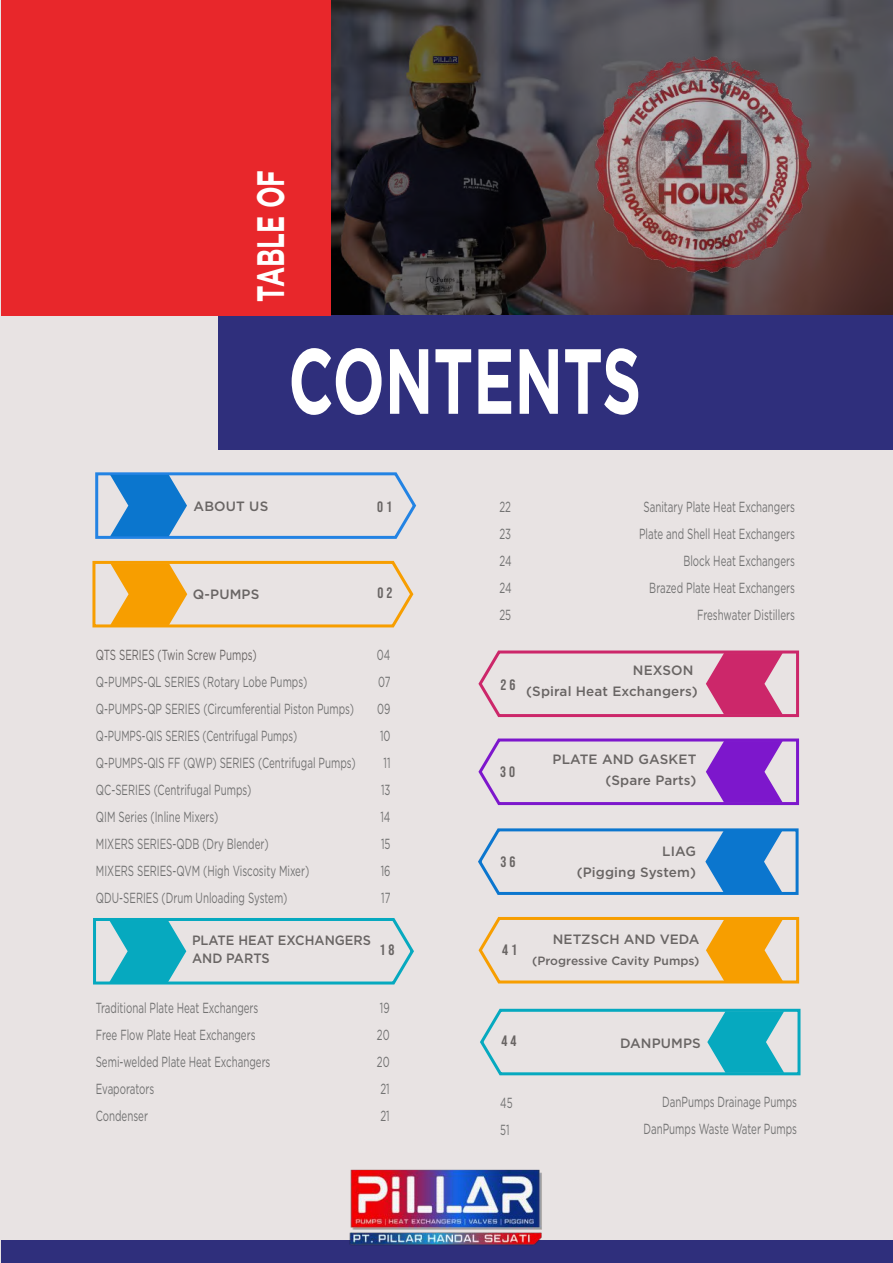
<style>
.page{position:relative;width:893px;height:1263px;background:#fff}
.page>*{position:absolute;margin:0;border:0;box-sizing:border-box;transform-origin:0 0}
.t1{font:700 92.25px "Gotham";color:#fff;scale:.67 1}
.t2{font:700 38.25px "Gotham";color:#fff;scale:.67 1}
.t3{font:15px "Bebas Neue";letter-spacing:.2em;color:#696564}
.t4{font:14.7px/27px "Gotham";color:#727272;scale:.67 1}
.t5{font:14.7px "Gotham";color:#696564;scale:.67 1}
.t6{font:500 13.5px/21px "Gotham";letter-spacing:.01em;color:#696564;text-align:right}
.t7{font:500 13.5px/18px "Gotham";letter-spacing:.01em;color:#696564;scale:.95 1}
.t8{font:500 12px "Gotham";color:#696564}
</style>
<div class="page">
<div style="left:1px;top:1px;width:892px;height:1262px;background:#e8e3e3"></div>
<svg style="left:95px;top:472px;width:322px;height:67px"></svg>
<svg style="left:92px;top:560px;width:322px;height:68px"></svg>
<svg style="left:93px;top:918px;width:321px;height:67px"></svg>
<svg style="left:478px;top:650px;width:322px;height:68px"></svg>
<svg style="left:478px;top:738px;width:322px;height:68px"></svg>
<svg style="left:478px;top:828px;width:321px;height:67px"></svg>
<svg style="left:478px;top:917px;width:322px;height:67px"></svg>
<svg style="left:480px;top:1008px;width:321px;height:68px"></svg>
<div style="left:2px;top:1240px;width:891px;height:23px;background:#2f2f7c"></div>
<img style="left:330px;top:0;width:563px;height:315px">
<div style="left:218px;top:315px;width:675px;height:134px;background:#2f2f7c"></div>
<div style="left:1px;top:0;width:329px;height:315px;background:#e8272b"></div>
<img style="left:591px;top:52px;width:226px;height:225px">
<img style="left:349px;top:1169px;width:193px;height:76px">
<h2 class="t2" style="left:245px;top:302px;width:198px;rotate:-90deg">TABLE OF</h2>
<h1 class="t1" style="left:288px;top:320px;width:528px">CONTENTS</h1>
<p class="t6" style="left:194px;top:496px;width:76px">ABOUT US</p>
<p class="t3" style="left:377px;top:499px;width:16px">01</p>
<p class="t6" style="left:193px;top:583px;width:68px">Q-PUMPS</p>
<p class="t3" style="left:377px;top:584px;width:16px">02</p>
<p class="t5" style="left:96px;top:647px;width:241px">QTS SERIES (Twin Screw Pumps)</p>
<p class="t4" style="left:96px;top:668px;width:389px">Q-PUMPS-QL SERIES (Rotary Lobe Pumps)<br>Q-PUMPS-QP SERIES (Circumferential Piston Pumps)<br>Q-PUMPS-QIS SERIES (Centrifugal Pumps)<br>Q-PUMPS-QIS FF (QWP) SERIES (Centrifugal Pumps)<br>QC-SERIES (Centrifugal Pumps)<br>QIM Series (Inline Mixers)<br>MIXERS SERIES-QDB (Dry Blender)<br>MIXERS SERIES-QVM (High Viscosity Mixer)<br>QDU-SERIES (Drum Unloading System)</p>
<p class="t4" style="left:377px;top:641px;width:22px;text-align:center">04<br>07<br>09<br>10<br>11<br>13<br>14<br>15<br>16<br>17</p>
<p class="t7" style="left:192px;top:931px;width:190px">PLATE HEAT EXCHANGERS<br>AND PARTS</p>
<p class="t3" style="left:380px;top:941px;width:17px">18</p>
<p class="t4" style="left:96px;top:994px;width:262px">Traditional Plate Heat Exchangers<br>Free Flow Plate Heat Exchangers<br>Semi-welded Plate Heat Exchangers<br>Evaporators<br>Condenser</p>
<p class="t4" style="left:377px;top:994px;width:21px;text-align:justify">19<br>20<br>20<br>21<br>21</p>
<p class="t4" style="left:499px;top:493px;width:20px;text-align:justify">22<br>23<br>24<br>24<br>25</p>
<p class="t4" style="left:639px;top:493px;width:234px;text-align:right">Sanitary Plate Heat Exchangers<br>Plate and Shell Heat Exchangers<br>Block Heat Exchangers<br>Brazed Plate Heat Exchangers<br>Freshwater Distillers</p>
<p class="t3" style="left:500px;top:676px;width:16px">26</p>
<p class="t6" style="left:526px;top:660px;width:173px;text-align:left;text-indent:107px">NEXSON (Spiral Heat Exchangers)</p>
<p class="t3" style="left:500px;top:763px;width:16px">30</p>
<p class="t6" style="left:552px;top:749px;width:145px">PLATE AND GASKET (Spare Parts)</p>
<p class="t3" style="left:501px;top:853px;width:16px">36</p>
<p class="t6" style="left:577px;top:840px;width:121px">LIAG<br>(Pigging System)</p>
<p class="t3" style="left:502px;top:941px;width:16px">41</p>
<p class="t6" style="left:553px;top:929px;width:148px">NETZSCH AND VEDA</p>
<p class="t8" style="left:532px;top:953px;width:169px">(Progressive Cavity Pumps)</p>
<p class="t3" style="left:501px;top:1032px;width:16px">44</p>
<p class="t4" style="left:500px;top:1089px;width:20px">45<br>51</p>
<p class="t6" style="left:620px;top:1032px;width:82px">DANPUMPS</p>
<p class="t4" style="left:643px;top:1088px;width:231px;text-align:right">DanPumps Drainage Pumps<br>DanPumps Waste Water Pumps</p>
</div>
